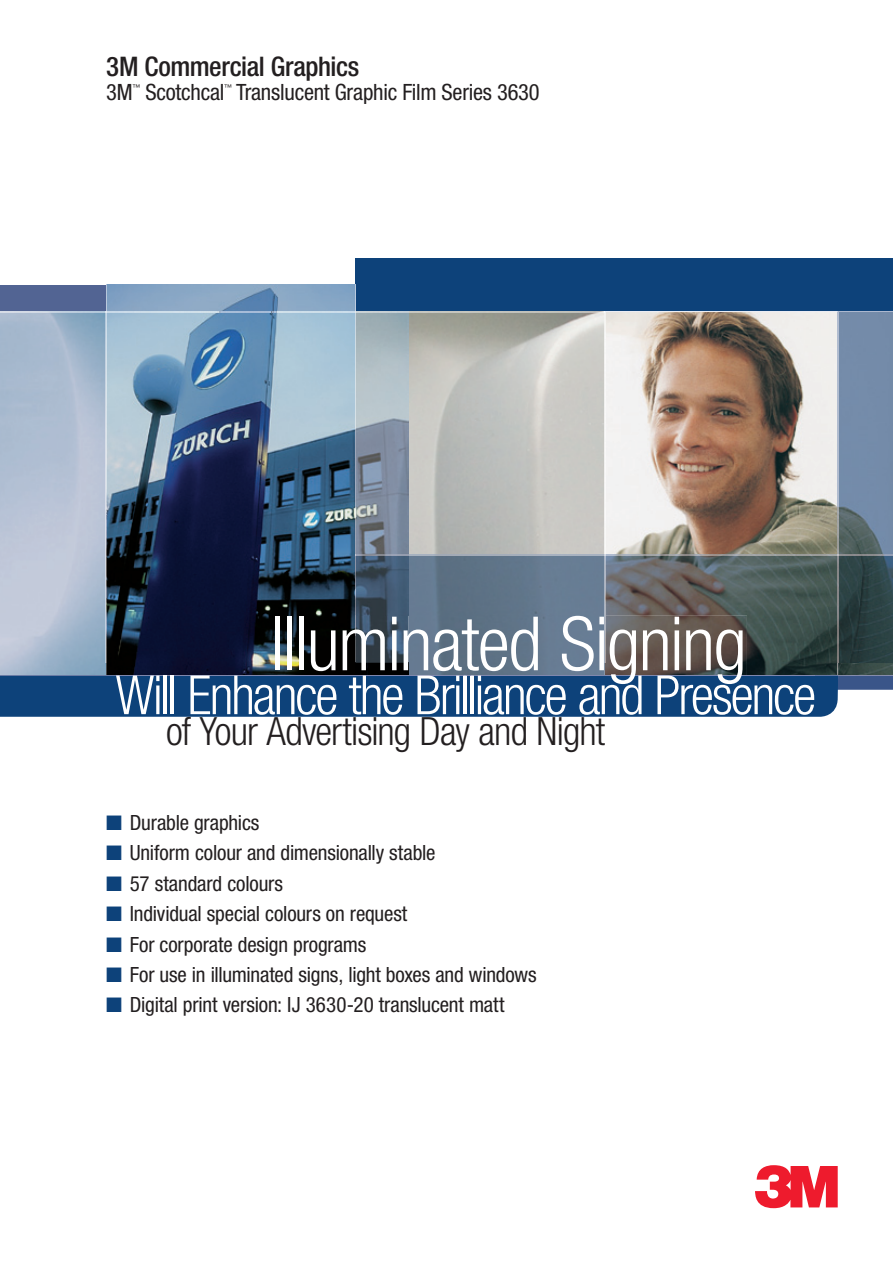
<style>
.page{position:relative;width:893px;height:1263px;background:#fff}
.page>*{position:absolute;margin:0;border:0;box-sizing:border-box;transform-origin:0 0}
.t1{font:300 condensed 75px "Helvetica Neue LT";letter-spacing:-.025em;color:#fff}
.t2{font:300 condensed 54px "Helvetica Neue LT";letter-spacing:-.04em;color:#fff}
.t3{font:300 condensed 39px "Helvetica Neue LT";letter-spacing:-.025em;color:#231f20}
.t4{font:500 condensed 27px "Helvetica Neue LT";letter-spacing:-.015em;color:#231f20}
.t5{font:condensed 22.5px "Helvetica Neue LT";letter-spacing:-.01em;color:#231f20}
.t6{font:condensed 21px "Helvetica Neue LT";letter-spacing:-.01em;color:#231f20}
.t7{font:condensed 7.8px "Helvetica Neue LT";color:#231f20}
.s1{color:#0d427a}
</style>
<div class="page">
<svg style="left:755px;top:1165px;width:83px;height:43px"></svg>
<div style="left:355px;top:258px;width:538px;height:54px;background:#0d427a"></div>
<div style="left:0;top:285px;width:106px;height:26px;background:#526493"></div>
<img style="left:356px;top:313px;width:537px;height:242px">
<img style="left:0;top:313px;width:106px;height:362px">
<div style="left:838px;top:676px;width:55px;height:14px;background:#3a5589"></div>
<img style="left:106px;top:285px;width:249px;height:390px">
<img style="left:606px;top:556px;width:287px;height:119px">
<img style="left:356px;top:556px;width:248px;height:60px">
<img style="left:839px;top:555px;width:54px;height:108px">
<img style="left:355px;top:616px;width:392px;height:59px">
<div style="left:0;top:675px;width:838px;height:42px;background:#0d427a"></div>
<hr style="left:355px;top:675px;width:392px;height:1px;background:#7f87ad">
<img style="left:275px;top:675px;width:133px;height:1px">
<hr style="left:116px;top:676px;width:159px;height:1px;background:#7f87ad">
<hr style="left:747px;top:676px;width:67px;height:1px;background:#7f87ad">
<hr style="left:275px;top:676px;width:80px;height:1px;background:#fff">
<hr style="left:355px;top:676px;width:392px;height:1px;background:#fff">
<img style="left:106px;top:313px;width:1px;height:350px">
<img style="left:837px;top:313px;width:2px;height:362px">
<img style="left:604px;top:313px;width:2px;height:303px">
<img style="left:604px;top:616px;width:2px;height:47px">
<img style="left:356px;top:555px;width:481px;height:1px">
<img style="left:355px;top:313px;width:1px;height:303px">
<svg style="left:355px;top:616px;width:1px;height:20px"></svg>
<img style="left:107px;top:311px;width:248px;height:1px">
<img style="left:0;top:312px;width:355px;height:1px">
<hr style="left:0;top:311px;width:106px;height:1px;background:#9ca1c0">
<svg style="left:106px;top:285px;width:1px;height:28px"></svg>
<svg style="left:355px;top:285px;width:538px;height:28px"></svg>
<p class="t4" style="left:106px;top:51px;width:255px">3M Commercial Graphics</p>
<p class="t5" style="left:106px;top:79px;width:28px">3M</p>
<p class="t7" style="left:132px;top:83px;width:9px">™</p>
<p class="t5" style="left:145px;top:79px;width:81px">Scotchcal</p>
<p class="t7" style="left:224px;top:83px;width:9px">™</p>
<p class="t5" style="left:236px;top:79px;width:305px">Translucent Graphic Film Series 3630</p>
<h1 class="t1" style="left:270px;top:601px;width:478px">Illuminated Signing</h1>
<h2 class="t2" style="left:115px;top:664px;width:702px">Will Enhance the Brilliance and Presence</h2>
<h3 class="t3" style="left:166px;top:708px;width:441px">of Your Advertising Day and Night</h3>
<p class="t6" style="left:106px;top:810px;width:155px"><span class="s1">■</span> Durable graphics</p>
<p class="t6" style="left:106px;top:841px;width:331px"><span class="s1">■</span> Uniform colour and dimensionally stable</p>
<p class="t6" style="left:106px;top:871px;width:178px"><span class="s1">■</span> 57 standard colours</p>
<p class="t6" style="left:106px;top:901px;width:303px"><span class="s1">■</span> Individual special colours on request</p>
<p class="t6" style="left:106px;top:932px;width:262px"><span class="s1">■</span> For corporate design programs</p>
<p class="t6" style="left:106px;top:962px;width:432px"><span class="s1">■</span> For use in illuminated signs, light boxes and windows</p>
<p class="t6" style="left:106px;top:993px;width:400px"><span class="s1">■</span> Digital print version: IJ 3630-20 translucent matt</p>
</div>
